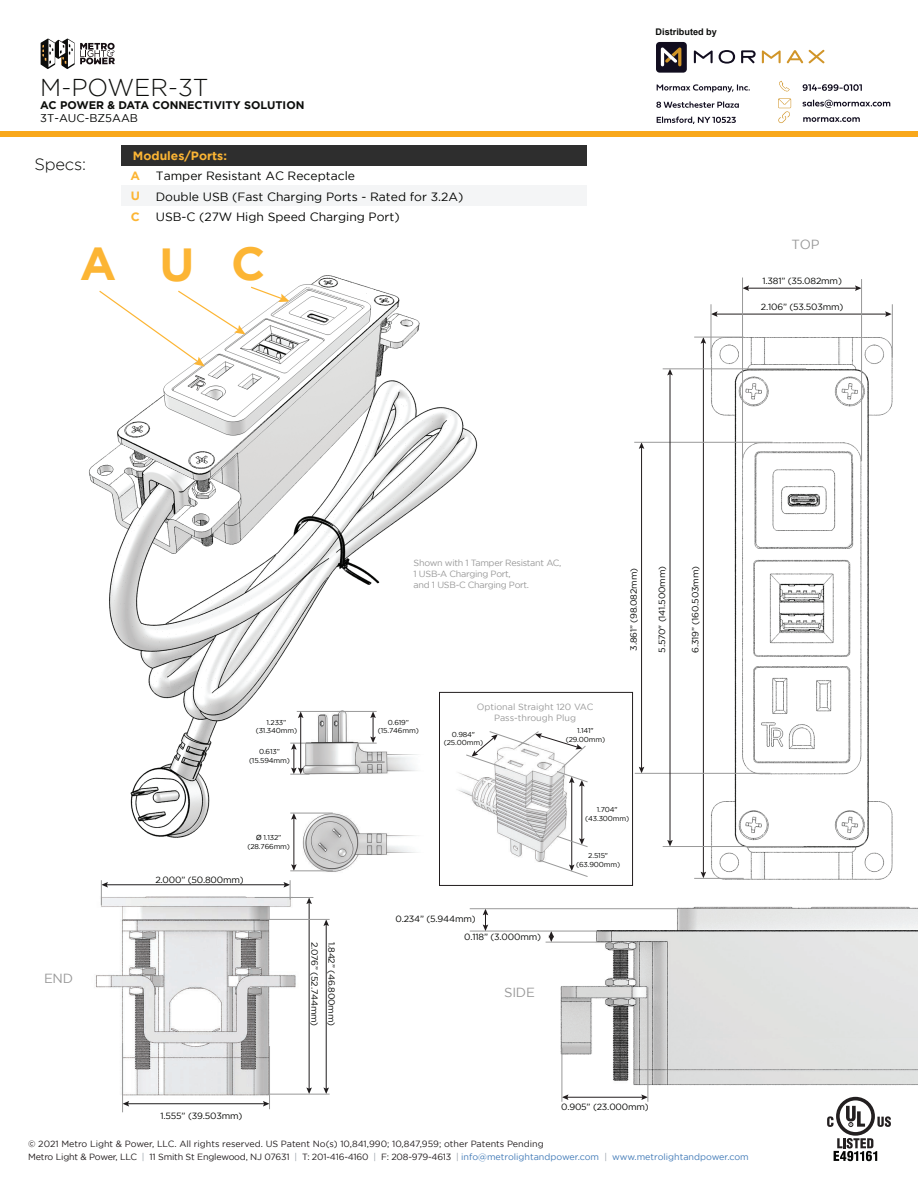
<style>
.page{position:relative;width:918px;height:1188px;background:#fff}
.page>*{position:absolute;margin:0;border:0;box-sizing:border-box;transform-origin:0 0}
.t1{font:700 46.35px "Gotham";color:#fcb534}
.t2{font:300 24.3px "Gotham";color:#0c0d0b}
.t3{font:300 16.5px "Gotham";letter-spacing:-.015em;color:#040503}
.t4{font:13.2px "Gotham";letter-spacing:-.02em;color:#999}
.t5{font:12px/20.2px "Gotham";color:#040503}
.t6{font:700 12px/20.2px "Gotham";color:#fcb534;text-align:justify}
.t7{font:11.25px "Gotham";color:#040504}
.t8{font:700 11.1px "Gotham";color:#0c0d0b}
.t9{font:700 9.15px "Arial";color:#0c0d0b}
.t10{font:9px/12.8px "Gotham";color:#221d1e}
.t11{font:9px/17.1px "Gotham";letter-spacing:-.02em;color:#040503}
.t12{font:9px/10.8px "Gotham";letter-spacing:-.03em;color:#999}
.t13{font:9px/10.8px "Gotham";color:#999;text-align:center}
.t14{font:7.2px/8.6px "Gotham";letter-spacing:-.02em;color:#040503;text-align:center}
.s1{font-family:"Arial"}
.s2{color:#9aa2aa}
.s3{color:#417ab7}
</style>
<div class="page">
<img style="left:89px;top:311px;width:393px;height:527px">
<svg style="left:827px;top:1097px;width:64px;height:64px"></svg>
<img style="left:556px;top:906px;width:362px;height:179px">
<img style="left:677px;top:277px;width:216px;height:603px">
<hr style="left:747px;top:288px;width:110px;height:1px;background:#221d1e">
<svg style="left:855px;top:285px;width:6px;height:6px"></svg>
<svg style="left:743px;top:285px;width:6px;height:6px"></svg>
<hr style="left:715px;top:314px;width:172px;height:1px;background:#221d1e">
<svg style="left:885px;top:311px;width:7px;height:6px"></svg>
<svg style="left:712px;top:311px;width:6px;height:6px"></svg>
<hr style="left:641px;top:447px;width:1px;height:322px;background:#221d1e">
<svg style="left:639px;top:767px;width:5px;height:6px"></svg>
<svg style="left:639px;top:443px;width:5px;height:6px"></svg>
<hr style="left:703px;top:342px;width:1px;height:532px;background:#221d1e">
<svg style="left:701px;top:872px;width:5px;height:6px"></svg>
<svg style="left:701px;top:338px;width:5px;height:6px"></svg>
<hr style="left:694px;top:337px;width:50px;height:1px;background:#999">
<hr style="left:634px;top:442px;width:139px;height:1px;background:#999">
<hr style="left:694px;top:878px;width:50px;height:1px;background:#999">
<hr style="left:635px;top:773px;width:136px;height:1px;background:#999">
<hr style="left:892px;top:304px;width:1px;height:54px;background:#999">
<hr style="left:861px;top:279px;width:1px;height:182px;background:#999">
<hr style="left:711px;top:304px;width:1px;height:54px;background:#999">
<hr style="left:742px;top:278px;width:1px;height:182px;background:#999">
<hr style="left:670px;top:373px;width:1px;height:469px;background:#221d1e">
<svg style="left:667px;top:840px;width:6px;height:6px"></svg>
<svg style="left:667px;top:370px;width:6px;height:5px"></svg>
<hr style="left:663px;top:369px;width:143px;height:1px;background:#999">
<hr style="left:663px;top:846px;width:141px;height:1px;background:#999">
<svg style="left:549px;top:932px;width:5px;height:10px"></svg>
<hr style="left:546px;top:942px;width:63px;height:1px;background:#999">
<hr style="left:470px;top:931px;width:131px;height:1px;background:#999">
<svg style="left:483px;top:909px;width:5px;height:22px"></svg>
<hr style="left:470px;top:908px;width:208px;height:1px;background:#999">
<hr style="left:566px;top:1097px;width:77px;height:1px;background:#221d1e">
<svg style="left:641px;top:1094px;width:7px;height:6px"></svg>
<svg style="left:563px;top:1094px;width:5px;height:6px"></svg>
<hr style="left:562px;top:1048px;width:1px;height:54px;background:#999">
<hr style="left:648px;top:987px;width:1px;height:115px;background:#999">
<div style="left:122px;top:186px;width:465px;height:20px;background:#f4f5f6"></div>
<div style="left:122px;top:145px;width:465px;height:21px;background:#2e2e2e"></div>
<svg style="left:98px;top:286px;width:238px;height:81px"></svg>
<img style="left:751px;top:449px;width:105px;height:101px">
<img style="left:291px;top:694px;width:152px;height:178px">
<hr style="left:294px;top:818px;width:1px;height:48px;background:#221d1e">
<svg style="left:291px;top:864px;width:6px;height:7px"></svg>
<svg style="left:291px;top:814px;width:6px;height:6px"></svg>
<hr style="left:290px;top:813px;width:43px;height:1px;background:#999">
<hr style="left:290px;top:871px;width:43px;height:1px;background:#999">
<hr style="left:297px;top:711px;width:46px;height:1px;background:#999">
<svg style="left:357px;top:712px;width:20px;height:32px"></svg>
<hr style="left:343px;top:711px;width:34px;height:1px;background:#999">
<hr style="left:300px;top:716px;width:1px;height:54px;background:#221d1e">
<svg style="left:290px;top:743px;width:19px;height:32px"></svg>
<svg style="left:298px;top:711px;width:5px;height:7px"></svg>
<img style="left:454px;top:742px;width:113px;height:120px">
<hr style="left:571px;top:781px;width:1px;height:86px;background:#221d1e">
<hr style="left:581px;top:784px;width:1px;height:56px;background:#221d1e">
<svg style="left:557px;top:836px;width:31px;height:11px"></svg>
<svg style="left:539px;top:860px;width:49px;height:17px"></svg>
<svg style="left:466px;top:731px;width:122px;height:56px"></svg>
<div style="left:439px;top:692px;width:194px;height:194px;border:1px solid #221d1e"></div>
<img style="left:269px;top:287px;width:98px;height:50px">
<img style="left:96px;top:896px;width:204px;height:200px">
<hr style="left:127px;top:1103px;width:138px;height:1px;background:#201d1e">
<svg style="left:263px;top:1101px;width:6px;height:6px"></svg>
<svg style="left:123px;top:1101px;width:6px;height:6px"></svg>
<hr style="left:106px;top:884px;width:180px;height:1px;background:#201d1e">
<hr style="left:326px;top:924px;width:1px;height:166px;background:#201d1e">
<svg style="left:323px;top:1087px;width:6px;height:7px"></svg>
<svg style="left:323px;top:920px;width:6px;height:6px"></svg>
<hr style="left:309px;top:902px;width:1px;height:188px;background:#201d1e">
<svg style="left:306px;top:1087px;width:6px;height:7px"></svg>
<svg style="left:306px;top:898px;width:6px;height:6px"></svg>
<hr style="left:255px;top:897px;width:58px;height:1px;background:#999">
<hr style="left:260px;top:919px;width:70px;height:1px;background:#999">
<hr style="left:270px;top:1094px;width:60px;height:1px;background:#999">
<svg style="left:284px;top:880px;width:7px;height:20px"></svg>
<hr style="left:269px;top:1046px;width:1px;height:63px;background:#999">
<svg style="left:101px;top:880px;width:7px;height:25px"></svg>
<hr style="left:122px;top:1043px;width:1px;height:69px;background:#999">
<svg style="left:41px;top:39px;width:74px;height:30px"></svg>
<div style="left:0;top:131px;width:918px;height:6px;background:#f9a81b"></div>
<svg style="left:803px;top:117px;width:57px;height:5px"></svg>
<svg style="left:803px;top:100px;width:87px;height:8px"></svg>
<svg style="left:778px;top:98px;width:13px;height:25px"></svg>
<svg style="left:779px;top:81px;width:11px;height:11px"></svg>
<svg style="left:803px;top:84px;width:59px;height:7px"></svg>
<svg style="left:656px;top:84px;width:94px;height:40px"></svg>
<svg style="left:719px;top:50px;width:16px;height:14px"></svg>
<svg style="left:762px;top:50px;width:19px;height:13px"></svg>
<svg style="left:694px;top:50px;width:19px;height:13px"></svg>
<svg style="left:809px;top:50px;width:15px;height:13px"></svg>
<svg style="left:741px;top:50px;width:15px;height:13px"></svg>
<svg style="left:787px;top:50px;width:16px;height:13px"></svg>
<div style="left:656px;top:42px;width:31px;height:31px;background:#110d1f;border-radius:4px"></div>
<svg style="left:661px;top:47px;width:20px;height:19px"></svg>
<h2 class="t2" style="left:40px;top:74px;width:170px">M-POWER-3T</h2>
<p class="t8" style="left:40px;top:99px;width:266px">AC POWER &amp; DATA CONNECTIVITY SOLUTION</p>
<p class="t7" style="left:40px;top:112px;width:99px">3T-AUC-BZ5AAB</p>
<h3 class="t3" style="left:35px;top:155px;width:53px">Specs:</h3>
<h3 class="t6" style="left:133px;top:145px;width:96px">Modules/Ports:</h3>
<h3 class="t6" style="left:130px;top:166px;width:11px">A U C</h3>
<h3 class="t5" style="left:156px;top:166px;width:309px">Tamper Resistant AC Receptacle<br>Double USB (Fast Charging Ports - Rated for 3.2A)<br>USB-C (27W High Speed Charging Port)</h3>
<h1 class="t1" style="left:80px;top:237px;width:187px">AUC</h1>
<p class="t9" style="left:656px;top:26px;width:63px">Distributed by</p>
<h3 class="t4" style="left:791px;top:237px;width:30px">TOP</h3>
<p class="t11" style="left:762px;top:272px;width:81px">1.381” (35.082mm)</p>
<p class="t11" style="left:761px;top:298px;width:84px">2.106” (53.503mm)</p>
<p class="t12" style="left:414px;top:557px;width:149px">Shown with 1 Tamper Resistant AC,<br>1 USB-A Charging Port,<br>and 1 USB-C Charging Port.</p>
<p class="t14" style="left:256px;top:718px;width:43px">1.233” (31.340mm)</p>
<p class="t14" style="left:378px;top:718px;width:42px">0.619” (15.746mm)</p>
<p class="t14" style="left:249px;top:747px;width:42px">0.613” (15.594mm)</p>
<p class="t13" style="left:477px;top:702px;width:118px">Optional Straight 120 VAC<br>Pass-through Plug</p>
<p class="t14" style="left:566px;top:726px;width:41px">1.141" (29.00mm)</p>
<p class="t14" style="left:444px;top:730px;width:41px">0.984" (25.00mm)</p>
<p class="t11" style="left:653px;top:653px;width:88px;rotate:-90deg">5.570" (141.500mm)</p>
<p class="t11" style="left:625px;top:651px;width:84px;rotate:-90deg">3.861” (98.082mm)</p>
<p class="t11" style="left:687px;top:653px;width:88px;rotate:-90deg">6.319” (160.503mm)</p>
<h3 class="t4" style="left:44px;top:971px;width:31px">END</h3>
<p class="t14" style="left:248px;top:833px;width:44px"><span class="s1">Ø</span> 1.132” (28.766mm)</p>
<p class="t11" style="left:155px;top:871px;width:90px">2.000” (50.800mm)</p>
<p class="t11" style="left:340px;top:942px;width:86px;rotate:90deg">1.842” (46.800mm)<br>2.076” (52.744mm)</p>
<p class="t11" style="left:161px;top:1107px;width:83px">1.555” (39.503mm)</p>
<p class="t11" style="left:395px;top:910px;width:82px">0.234” (5.944mm)</p>
<p class="t11" style="left:464px;top:928px;width:78px">0.118” (3.000mm)</p>
<h3 class="t4" style="left:504px;top:985px;width:32px">SIDE</h3>
<p class="t14" style="left:585px;top:805px;width:46px">1.704" (43.300mm)</p>
<p class="t14" style="left:576px;top:851px;width:46px">2.515" (63.900mm)</p>
<p class="t11" style="left:561px;top:1098px;width:89px">0.905” (23.000mm)</p>
<p class="t10" style="left:28px;top:1137px;width:722px">© 2021 Metro Light &amp; Power, LLC. All rights reserved. US Patent No(s) 10,841,990; 10,847,959; other Patents Pending<br>Metro Light &amp; Power, LLC <span class="s2">|</span> 11 Smith St Englewood, NJ 07631 <span class="s2">|</span> T: 201-416-4160 <span class="s2">|</span> F: 208-979-4613 <span class="s2">|</span> <span class="s3">info@metrolightandpower.com</span> <span class="s2">|</span> <span class="s3">www.metrolightandpower.com</span></p>
</div>
